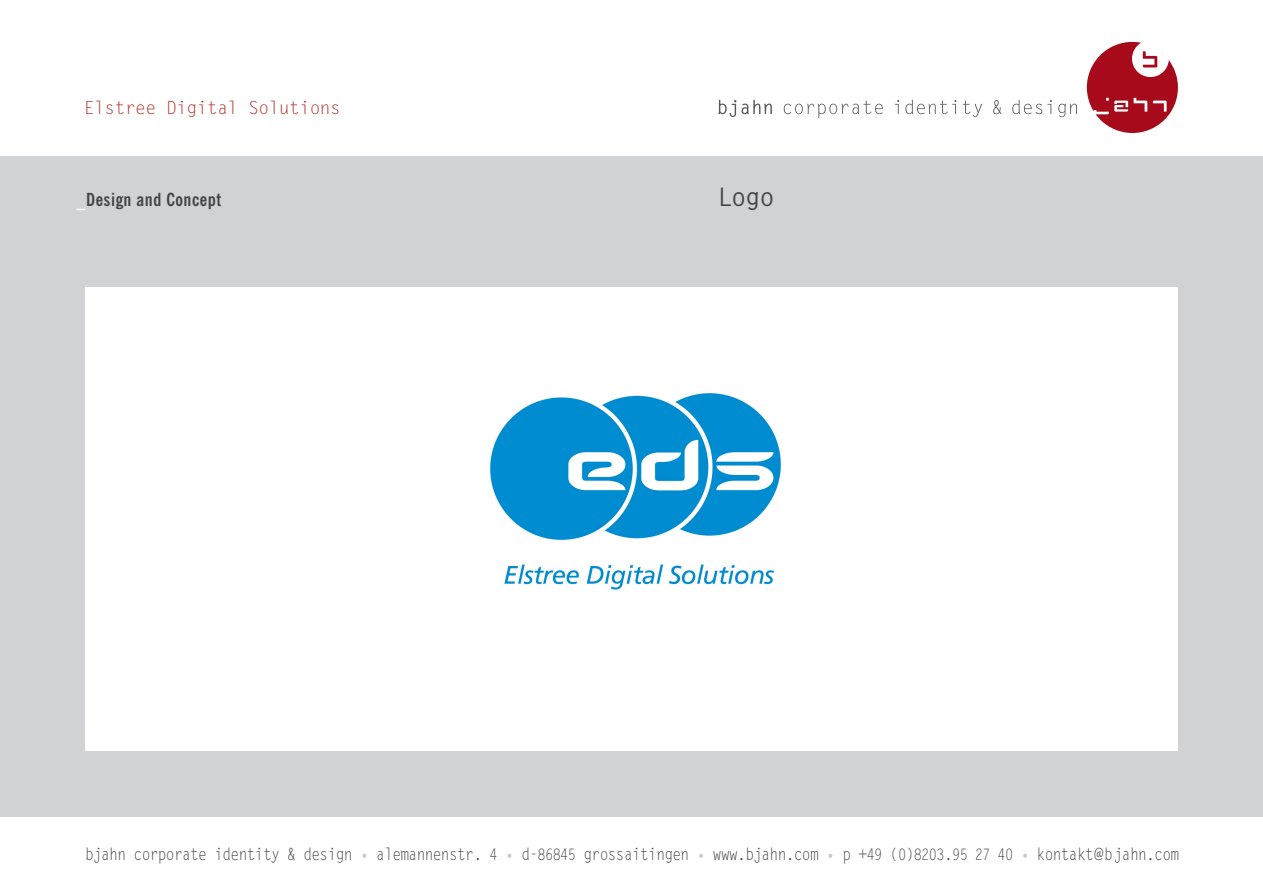
<style>
.page{position:relative;width:1263px;height:893px;background:#fff}
.page>*{position:absolute;margin:0;border:0;box-sizing:border-box;transform-origin:0 0}
.t1{font:700 25.5px "Letter Gothic Std";color:#454647}
.t2{font:18px "Letter Gothic Std";letter-spacing:-.03em;color:#b0312a}
.t3{font:700 condensed 18px "News Gothic BT";letter-spacing:.03em;color:#454647}
.t4{font:16.8px "Letter Gothic Std";letter-spacing:-.05em;color:#454647;scale:.88 1}
.s1{color:#fff}
.s2{color:#c7c8ca}
.s3{font-size:15.75px}
</style>
<div class="page">
<svg style="left:718px;top:100px;width:54px;height:17px"></svg>
<svg style="left:784px;top:101px;width:99px;height:17px"></svg>
<svg style="left:895px;top:100px;width:4px;height:14px"></svg>
<svg style="left:905px;top:100px;width:51px;height:14px"></svg>
<svg style="left:963px;top:101px;width:19px;height:16px"></svg>
<svg style="left:993px;top:100px;width:8px;height:14px"></svg>
<svg style="left:1012px;top:100px;width:40px;height:14px"></svg>
<svg style="left:1058px;top:104px;width:19px;height:13px"></svg>
<svg style="left:1087px;top:42px;width:91px;height:91px"></svg>
<div style="left:0;top:156px;width:1263px;height:660px;background:#d1d2d4"></div>
<div style="left:85px;top:287px;width:1093px;height:464px;background:#fff"></div>
<img style="left:490px;top:393px;width:291px;height:197px">
<p class="t2" style="left:84px;top:97px;width:259px">Elstree Digital Solutions</p>
<p class="t3" style="left:77px;top:188px;width:146px"><span class="s1">_</span>Design and Concept</p>
<h1 class="t1" style="left:717px;top:181px;width:59px">Logo</h1>
<p class="t4" style="left:85px;top:844px;width:1245px">bjahn corporate identity &amp; design <span class="s2">•</span> alemannenstr. <span class="s3">4</span> <span class="s2">•</span> d-<span class="s3">86845</span> grossaitingen <span class="s2">•</span> www.bjahn.com <span class="s2">•</span> p +<span class="s3">49</span> (<span class="s3">0</span>)<span class="s3">8203</span>.<span class="s3">95 27 40</span> <span class="s2">•</span> kontakt@bjahn.com</p>
</div>
